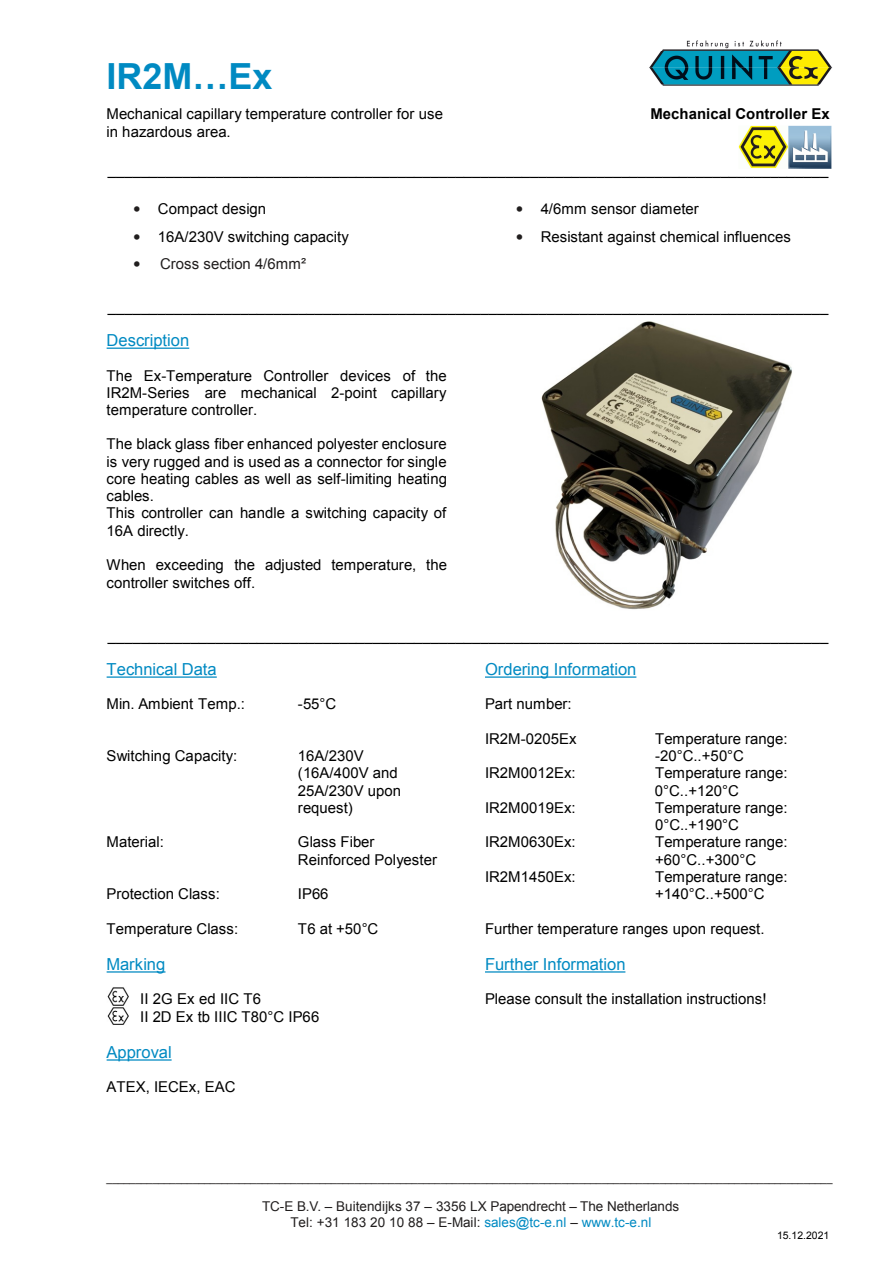
<style>
.page{position:relative;width:893px;height:1263px;background:#fff}
.page>*{position:absolute;margin:0;border:0;box-sizing:border-box;transform-origin:0 0}
.t1{font:700 36px "Arial";color:#008ac2}
.t2{font:16.5px "Arial";color:#008ac2}
.t3{font:15px/17.2px "Arial";color:#000}
.t4{font:700 15px "Arial";color:#000}
.t5{font:15px "Arial";color:#211e1e}
.t6{font:13.5px/15.5px "Arial";color:#211e1e;text-align:center}
.t7{font:10.5px "Arial";color:#211e1e}
.t8{font:10.5px "Arial";letter-spacing:-.005em;color:#000}
.s1{color:#211e1e}
.s2{color:#008ac2}
</style>
<div class="page">
<img style="left:649px;top:40px;width:184px;height:46px">
<hr style="left:107px;top:348px;width:82px;height:1px;background:#008ac2">
<hr style="left:107px;top:676px;width:110px;height:2px;background:#008ac2">
<hr style="left:107px;top:971px;width:58px;height:1px;background:#008ac2">
<hr style="left:107px;top:1059px;width:65px;height:1px;background:#008ac2">
<hr style="left:485px;top:676px;width:151px;height:2px;background:#008ac2">
<hr style="left:485px;top:971px;width:140px;height:1px;background:#008ac2">
<img style="left:738px;top:125px;width:94px;height:44px">
<img style="left:107px;top:987px;width:22px;height:38px">
<img style="left:541px;top:321px;width:251px;height:289px">
<h1 class="t1" style="left:107px;top:56px;width:167px">IR2M…Ex</h1>
<p class="t3" style="left:107px;top:106px;width:338px">Mechanical capillary temperature controller for use in hazardous area.</p>
<p class="t4" style="left:650px;top:106px;width:181px">Mechanical Controller Ex</p>
<p class="t3" style="left:108px;top:161px;width:722px">_______________________________________________________________________________________</p>
<p class="t3" style="left:133px;top:200px;width:134px"><span class="s1">•</span> Compact design</p>
<p class="t3" style="left:133px;top:228px;width:217px"><span class="s1">•</span> 16A/230V switching capacity</p>
<p class="t5" style="left:133px;top:255px;width:174px">• Cross section 4/6mm²</p>
<p class="t3" style="left:516px;top:200px;width:184px"><span class="s1">•</span> 4/6mm sensor diameter</p>
<p class="t3" style="left:516px;top:228px;width:276px"><span class="s1">•</span> Resistant against chemical influences</p>
<p class="t3" style="left:108px;top:298px;width:722px">_______________________________________________________________________________________</p>
<p class="t2" style="left:107px;top:331px;width:84px">Description</p>
<p class="t3" style="left:107px;top:367px;width:342px;text-align:justify">The Ex-Temperature Controller devices of the IR2M-Series are mechanical 2-point capillary temperature controller.</p>
<p class="t3" style="left:107px;top:436px;width:342px">The black glass fiber enhanced polyester enclosure is very rugged and is used as a connector for single core heating cables as well as self-limiting heating cables.<br>This controller can handle a switching capacity of 16A directly.</p>
<p class="t3" style="left:107px;top:556px;width:342px">When exceeding the adjusted temperature, the controller switches off.</p>
<p class="t3" style="left:108px;top:627px;width:722px">_______________________________________________________________________________________</p>
<p class="t2" style="left:107px;top:660px;width:112px">Technical Data</p>
<p class="t3" style="left:107px;top:695px;width:140px">Min. Ambient Temp.:</p>
<p class="t3" style="left:298px;top:695px;width:40px">-55°C</p>
<p class="t3" style="left:107px;top:747px;width:132px">Switching Capacity:</p>
<p class="t3" style="left:298px;top:747px;width:105px">16A/230V (16A/400V and<br>25A/230V upon request)</p>
<p class="t3" style="left:107px;top:834px;width:59px">Material:</p>
<p class="t3" style="left:298px;top:834px;width:141px">Glass Fiber<br>Reinforced Polyester</p>
<p class="t3" style="left:107px;top:885px;width:115px">Protection Class:</p>
<p class="t3" style="left:298px;top:885px;width:32px">IP66</p>
<p class="t3" style="left:107px;top:920px;width:133px">Temperature Class:</p>
<p class="t3" style="left:298px;top:920px;width:82px">T6 at +50°C</p>
<p class="t2" style="left:107px;top:954px;width:60px">Marking</p>
<p class="t3" style="left:140px;top:991px;width:181px">II 2G Ex ed IIC T6<br>II 2D Ex tb IIIC T80°C IP66</p>
<p class="t2" style="left:107px;top:1043px;width:67px">Approval</p>
<p class="t3" style="left:107px;top:1078px;width:130px">ATEX, IECEx, EAC</p>
<p class="t2" style="left:485px;top:660px;width:153px">Ordering Information</p>
<p class="t3" style="left:485px;top:695px;width:88px">Part number:</p>
<p class="t3" style="left:485px;top:730px;width:93px">IR2M-0205Ex</p>
<p class="t3" style="left:655px;top:730px;width:134px">Temperature range: -20°C..+50°C</p>
<p class="t3" style="left:485px;top:764px;width:92px">IR2M0012Ex:</p>
<p class="t3" style="left:655px;top:764px;width:134px">Temperature range:<br>0°C..+120°C</p>
<p class="t3" style="left:485px;top:799px;width:92px">IR2M0019Ex:</p>
<p class="t3" style="left:655px;top:799px;width:134px">Temperature range:<br>0°C..+190°C</p>
<p class="t3" style="left:485px;top:834px;width:92px">IR2M0630Ex:</p>
<p class="t3" style="left:655px;top:834px;width:134px">Temperature range: +60°C..+300°C</p>
<p class="t3" style="left:485px;top:868px;width:92px">IR2M1450Ex:</p>
<p class="t3" style="left:655px;top:868px;width:134px">Temperature range: +140°C..+500°C</p>
<p class="t3" style="left:485px;top:920px;width:281px">Further temperature ranges upon request.</p>
<p class="t2" style="left:485px;top:954px;width:142px">Further Information</p>
<p class="t3" style="left:485px;top:991px;width:283px">Please consult the installation instructions!</p>
<p class="t7" style="left:107px;top:1173px;width:727px">______________________________________________________________________________________________________________________________</p>
<p class="t6" style="left:262px;top:1199px;width:419px">TC-E B.V. – Buitendĳks 37 – 3356 LX Papendrecht – The Netherlands<br>Tel: +31 183 20 10 88 – E-Mail: <span class="s2">sales@tc-e.nl</span> – <span class="s2">www.tc-e.nl</span></p>
<p class="t8" style="left:777px;top:1230px;width:54px">15.12.2021</p>
</div>
